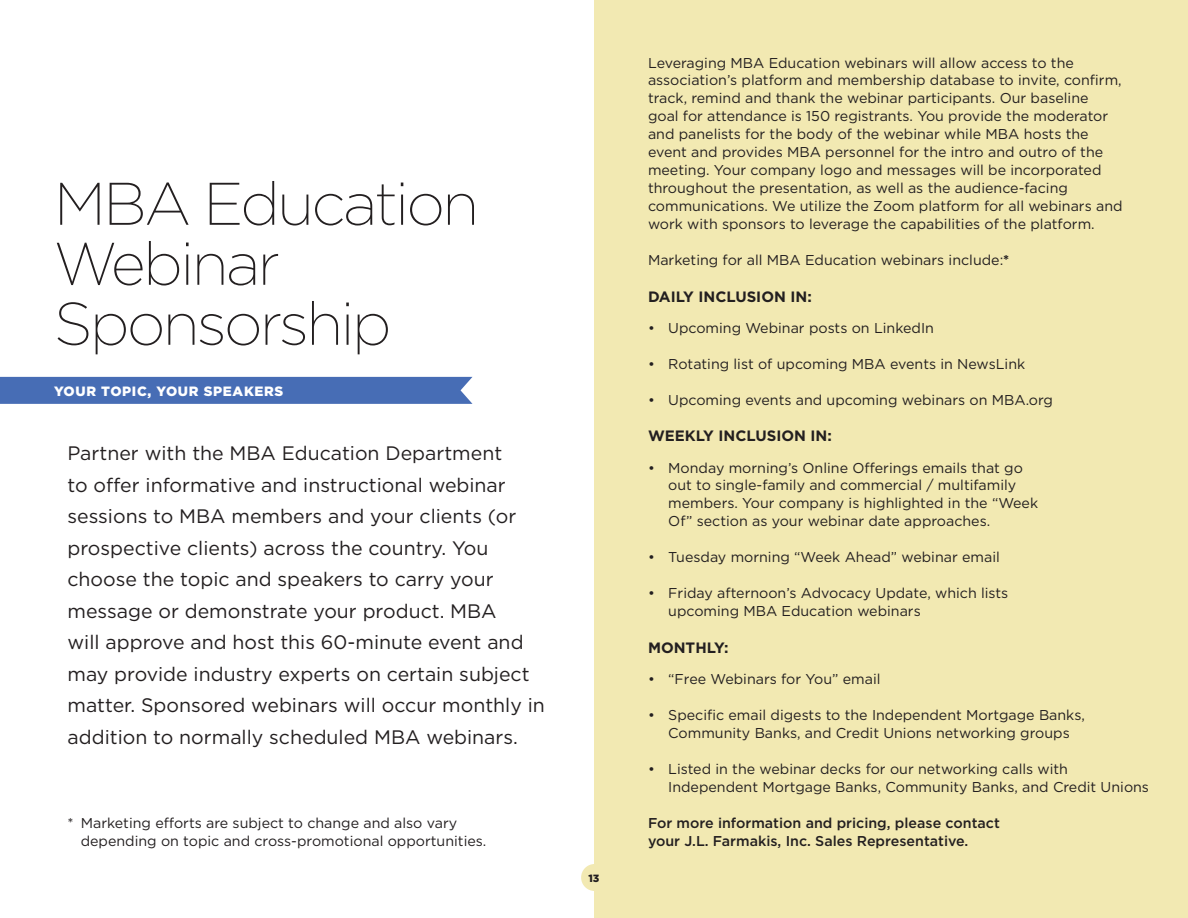
<style>
.page{position:relative;width:1188px;height:918px;background:#fff}
.page>*{position:absolute;margin:0;border:0;box-sizing:border-box;transform-origin:0 0}
.t1{font:200 60px/60px "Gotham";letter-spacing:-.04em;color:#231f20}
.t2{font:19.5px/31.5px "Gotham";color:#231f20}
.t3{font:700 15px "Gotham";color:#231f20}
.t4{font:14.25px/18px "Gotham";color:#231f20}
.t5{font:500 14.25px/18px "Gotham";color:#231f20}
.t6{font:900 13.5px "Gotham";letter-spacing:.05em;color:#fff}
.t7{font:900 10.5px "Gotham";color:#231f20}
.s1{font-weight:700}
</style>
<div class="page">
<div style="left:594px;top:0;width:594px;height:918px;background:#f2e9b2"></div>
<div style="left:0;top:377px;width:472px;height:27px;background:#476db5"></div>
<div style="left:581px;top:864px;width:27px;height:27px;background:#f2e9b2;border-radius:50%"></div>
<h1 class="t1" style="left:54px;top:172px;width:426px">MBA Education<br>Webinar<br>Sponsorship</h1>
<p class="t6" style="left:54px;top:382px;width:231px">YOUR TOPIC, YOUR SPEAKERS</p>
<p class="t2" style="left:68px;top:437px;width:479px">Partner with the MBA Education Department<br>to offer informative and instructional webinar sessions to MBA members and your clients (or prospective clients) across the country. You choose the topic and speakers to carry your message or demonstrate your product. MBA<br>will approve and host this 60-minute event and may provide industry experts on certain subject matter. Sponsored webinars will occur monthly in addition to normally scheduled MBA webinars.</p>
<p class="t4" style="left:81px;top:814px;width:407px;text-indent:-13px">* Marketing efforts are subject to change and also vary depending on topic and cross-promotional opportunities.</p>
<p class="t7" style="left:588px;top:871px;width:12px">13</p>
<p class="t4" style="left:648px;top:53px;width:476px">Leveraging MBA Education webinars will allow access to the association’s platform and membership database to invite, confirm, track, remind and thank the webinar participants. Our baseline goal for attendance is 150 registrants. You provide the moderator and panelists for the body of the webinar while MBA hosts the event and provides MBA personnel for the intro and outro of the meeting. Your company logo and messages will be incorporated throughout the presentation, as well as the audience-facing communications. We utilize the Zoom platform for all webinars and work with sponsors to leverage the capabilities of the platform.</p>
<p class="t4" style="left:648px;top:251px;width:363px">Marketing for all MBA Education webinars include:<span class="s1">*</span></p>
<p class="t3" style="left:648px;top:286px;width:165px">DAILY INCLUSION IN:</p>
<p class="t4" style="left:648px;top:319px;width:287px">• Upcoming Webinar posts on LinkedIn</p>
<p class="t4" style="left:648px;top:355px;width:379px">• Rotating list of upcoming MBA events in NewsLink</p>
<p class="t4" style="left:648px;top:391px;width:407px">• Upcoming events and upcoming webinars on MBA.org</p>
<p class="t3" style="left:648px;top:426px;width:185px">WEEKLY INCLUSION IN:</p>
<p class="t4" style="left:668px;top:458px;width:371px;text-indent:-20px">• Monday morning’s Online Offerings emails that go out to single-family and commercial / multifamily members. Your company is highlighted in the “Week Of” section as your webinar date approaches.</p>
<p class="t4" style="left:648px;top:548px;width:353px">• Tuesday morning “Week Ahead” webinar email</p>
<p class="t4" style="left:668px;top:584px;width:342px;text-indent:-20px">• Friday afternoon’s Advocacy Update, which lists upcoming MBA Education webinars</p>
<p class="t3" style="left:648px;top:637px;width:82px">MONTHLY:</p>
<p class="t4" style="left:648px;top:670px;width:234px">• “Free Webinars for You” email</p>
<p class="t4" style="left:648px;top:706px;width:439px;text-align:center">• Specific email digests to the Independent Mortgage Banks,<br>Community Banks, and Credit Unions networking groups</p>
<p class="t4" style="left:668px;top:760px;width:482px;text-indent:-20px">• Listed in the webinar decks for our networking calls with<br>Independent Mortgage Banks, Community Banks, and Credit Unions</p>
<p class="t5" style="left:648px;top:814px;width:353px">For more information and pricing, please contact your J.L. Farmakis, Inc. Sales Representative.</p>
</div>
